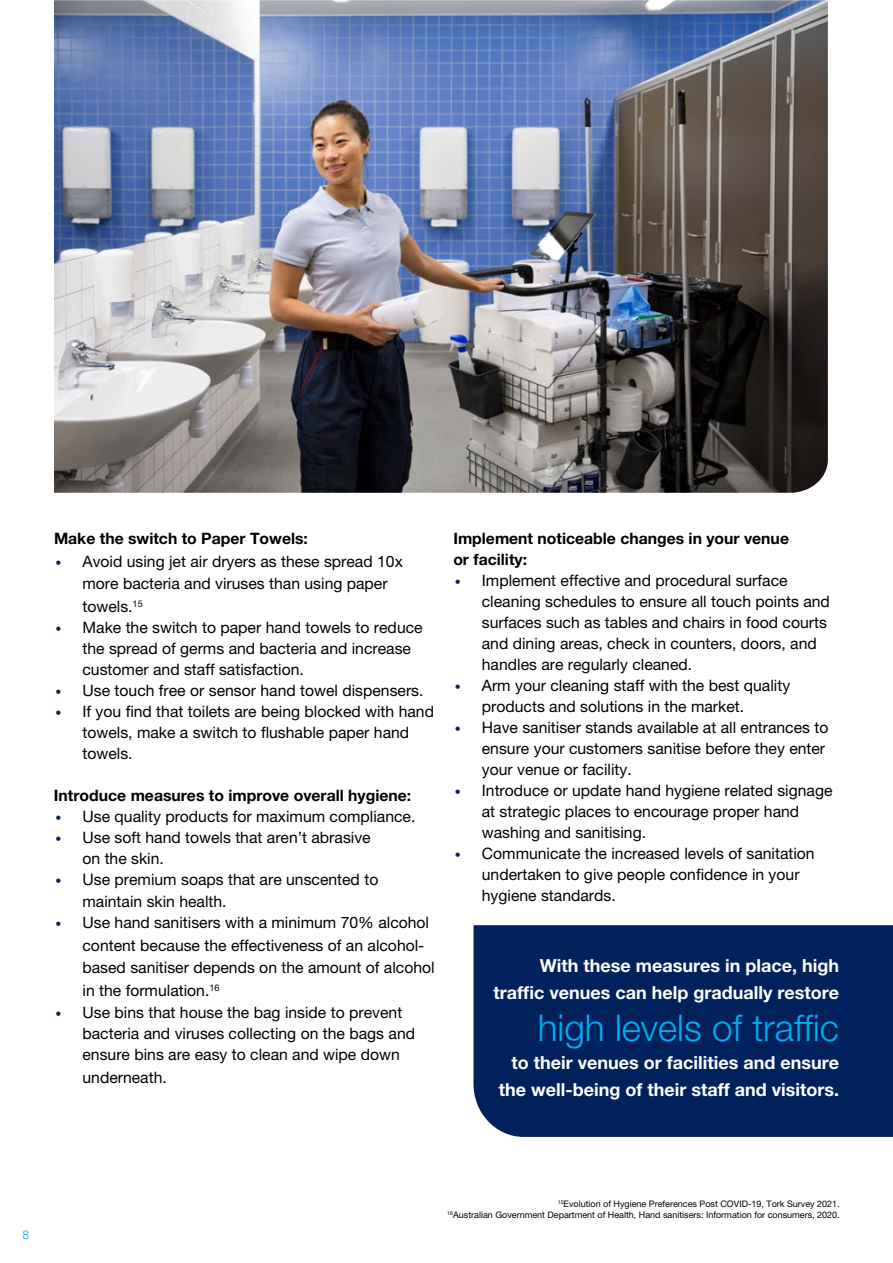
<style>
.page{position:relative;width:893px;height:1263px;background:#fff}
.page>*{position:absolute;margin:0;border:0;box-sizing:border-box;transform-origin:0 0}
.t1{font:300 36.9px "Helvetica Neue LT Pro";color:#00adf0}
.t2{font:700 18px/27.5px "Helvetica Neue LT Pro";color:#fff;text-align:right}
.t3{font:15.75px/21px "Helvetica Neue LT Pro";color:#000}
.t4{font:700 15.75px/21px "Helvetica Neue LT Pro";color:#000}
.t5{font:300 12px "Helvetica Neue LT Pro";color:#00adf0}
.t6{font:9px/10.5px "Helvetica Neue LT Pro";color:#000;text-align:right}
.s1{font-size:12px;color:#00215c}
</style>
<div class="page">
<img style="left:54px;top:0;width:774px;height:493px">
<div style="left:473px;top:925px;width:420px;height:212px;background:#00215c"></div>
<p class="t4" style="left:54px;top:528px;width:256px">Make the switch to Paper Towels:</p>
<p class="t3" style="left:82px;top:550px;width:322px;line-height:22.5px;text-indent:-27px"><span class="s1">•</span> Avoid using jet air dryers as these spread 10x more bacteria and viruses than using paper towels.<sup>15</sup></p>
<p class="t3" style="left:82px;top:617px;width:342px;text-indent:-27px"><span class="s1">•</span> Make the switch to paper hand towels to reduce the spread of germs and bacteria and increase customer and staff satisfaction.</p>
<p class="t3" style="left:56px;top:680px;width:369px"><span class="s1">•</span> Use touch free or sensor hand towel dispensers.</p>
<p class="t3" style="left:82px;top:701px;width:353px;text-indent:-27px"><span class="s1">•</span> If you find that toilets are being blocked with hand towels, make a switch to flushable paper hand towels.</p>
<p class="t4" style="left:54px;top:784px;width:359px">Introduce measures to improve overall hygiene:</p>
<p class="t3" style="left:56px;top:806px;width:361px"><span class="s1">•</span> Use quality products for maximum compliance.</p>
<p class="t3" style="left:82px;top:827px;width:290px;text-indent:-27px"><span class="s1">•</span> Use soft hand towels that aren’t abrasive on the skin.</p>
<p class="t3" style="left:82px;top:868px;width:297px;line-height:22.5px;text-indent:-27px"><span class="s1">•</span> Use premium soaps that are unscented to maintain skin health.</p>
<p class="t3" style="left:82px;top:911px;width:354px;line-height:22.5px;text-indent:-27px"><span class="s1">•</span> Use hand sanitisers with a minimum 70% alcohol content because the effectiveness of an alcohol&shy;based sanitiser depends on the amount of alcohol in the formulation.<sup>16</sup></p>
<p class="t3" style="left:82px;top:1002px;width:334px;text-indent:-27px"><span class="s1">•</span> Use bins that house the bag inside to prevent bacteria and viruses collecting on the bags and ensure bins are easy to clean and wipe down</p>
<p class="t3" style="left:82px;top:1067px;width:86px">underneath.</p>
<p class="t4" style="left:453px;top:528px;width:337px">Implement noticeable changes in your venue or facility:</p>
<p class="t3" style="left:482px;top:570px;width:350px;text-indent:-27px"><span class="s1">•</span> Implement effective and procedural surface cleaning schedules to ensure all touch points and surfaces such as tables and chairs in food courts and dining areas, check in counters, doors, and handles are regularly cleaned.</p>
<p class="t3" style="left:482px;top:675px;width:310px;text-indent:-27px"><span class="s1">•</span> Arm your cleaning staff with the best quality products and solutions in the market.</p>
<p class="t3" style="left:482px;top:717px;width:348px;text-indent:-27px"><span class="s1">•</span> Have sanitiser stands available at all entrances to ensure your customers sanitise before they enter your venue or facility.</p>
<p class="t3" style="left:482px;top:780px;width:352px;text-indent:-27px"><span class="s1">•</span> Introduce or update hand hygiene related signage at strategic places to encourage proper hand washing and sanitising.</p>
<p class="t3" style="left:482px;top:843px;width:334px;text-indent:-27px"><span class="s1">•</span> Communicate the increased levels of sanitation undertaken to give people confidence in your hygiene standards.</p>
<p class="t2" style="left:493px;top:951px;width:347px">With these measures in place, high traffic venues can help gradually restore</p>
<h1 class="t1" style="left:538px;top:1005px;width:303px">high levels of traffic</h1>
<p class="t2" style="left:499px;top:1048px;width:342px">to their venues or facilities and ensure the well-being of their staff and visitors.</p>
<p class="t5" style="left:23px;top:1227px;width:8px">8</p>
<p class="t6" style="left:447px;top:1198px;width:394px"><sup>15</sup>Evolution of Hygiene Preferences Post COVID-19, Tork Survey 2021.<br><sup>16</sup>Australian Government Department of Health, Hand sanitisers: Information for consumers, 2020.</p>
</div>
